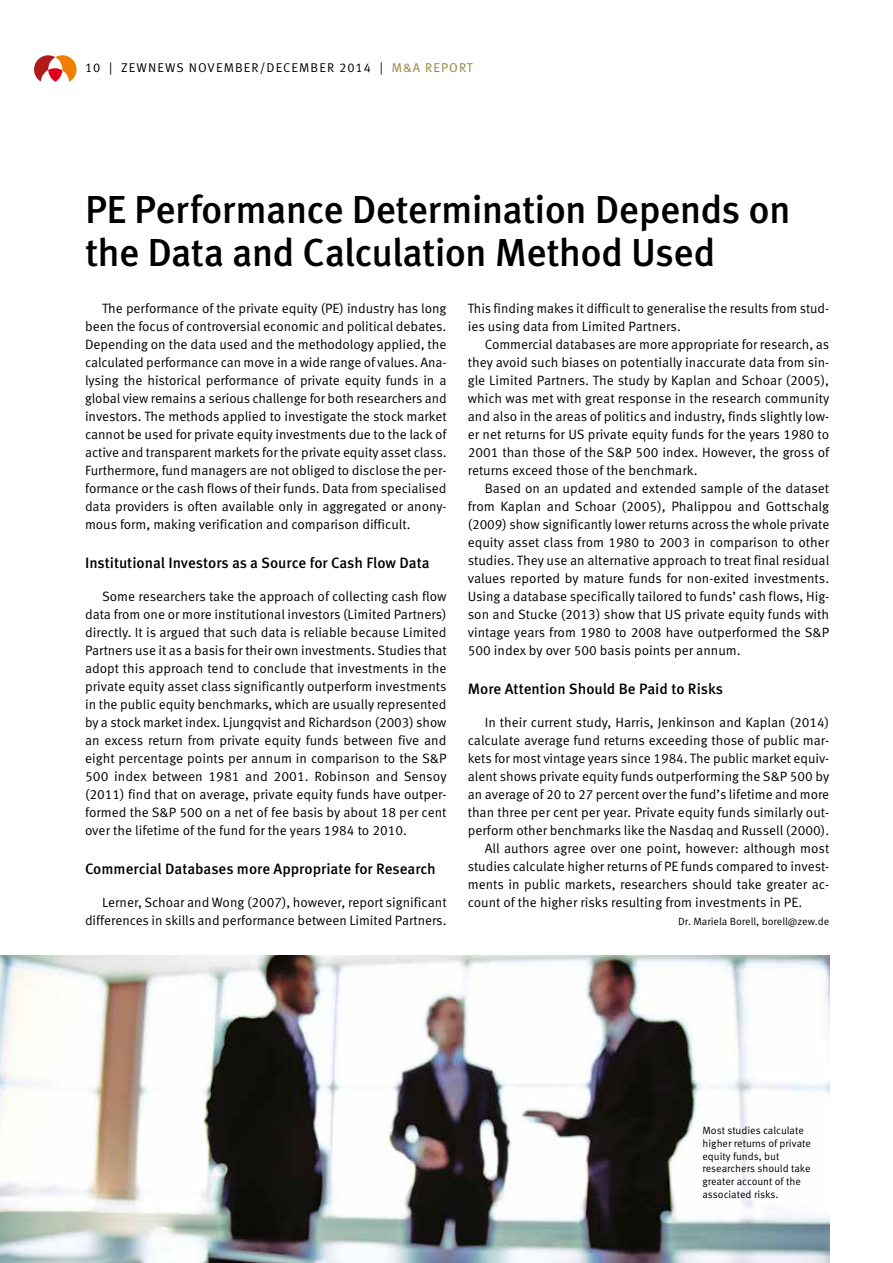
<style>
.page{position:relative;width:893px;height:1263px;background:#fff}
.page>*{position:absolute;margin:0;border:0;box-sizing:border-box;transform-origin:0 0}
.t1{font:500 39px/43.5px "Meta Pro";letter-spacing:-.02em;color:#000}
.t2{font:500 15px "Meta Pro";color:#000}
.t3{font:13.5px/18px "Meta Pro";color:#000;text-align:justify}
.t4{font:12.75px "Meta Pro";letter-spacing:.085em;color:#000}
.t5{font:10.5px/12.8px "Meta Pro";color:#000}
.s1{color:#94813a}
</style>
<div class="page">
<svg style="left:34px;top:55px;width:43px;height:27px"></svg>
<img style="left:0;top:955px;width:829px;height:308px">
<p class="t4" style="left:85px;top:60px;width:389px">10 | ZEWNEWS NOVEMBER/DECEMBER 2014 | <span class="s1">M&amp;A REPORT</span></p>
<h1 class="t1" style="left:85px;top:189px;width:707px">PE Performance Determination Depends on the Data and Calculation Method Used</h1>
<p class="t3" style="left:85px;top:300px;width:363px;text-indent:17px">The performance of the private equity (PE) industry has long been the focus of controversial economic and political debates.<br>Depending on the data used and the methodology applied, the calculated performance can move in a wide range of values. Ana&shy;lysing the historical performance of private equity funds in a global view remains a serious challenge for both researchers and investors. The methods applied to investigate the stock market cannot be used for private equity investments due to the lack of active and transparent markets for the private equity asset class.<br>Furthermore, fund managers are not obliged to disclose the per&shy;formance or the cash flows of their funds. Data from specialised data providers is often available only in aggregated or anony&shy;mous form, making verification and comparison difficult.</p>
<p class="t2" style="left:85px;top:554px;width:346px">Institutional Investors as a Source for Cash Flow Data</p>
<p class="t3" style="left:85px;top:588px;width:363px;text-indent:17px">Some researchers take the approach of collecting cash flow data from one or more institutional investors (Limited Partners) directly. It is argued that such data is reliable because Limited Partners use it as a basis for their own investments. Studies that adopt this approach tend to conclude that investments in the private equity asset class significantly outperform investments in the public equity benchmarks, which are usually represented by a stock market index. Ljungqvist and Richardson (2003) show an excess return from private equity funds between five and eight percentage points per annum in comparison to the S&amp;P 500 index between 1981 and 2001. Robinson and Sensoy (2011) find that on average, private equity funds have outper&shy;formed the S&amp;P 500 on a net of fee basis by about 18 per cent over the lifetime of the fund for the years 1984 to 2010.</p>
<p class="t2" style="left:85px;top:860px;width:352px">Commercial Databases more Appropriate for Research</p>
<p class="t3" style="left:85px;top:894px;width:363px;text-align:right">Lerner, Schoar and Wong (2007), however, report significant differences in skills and performance between Limited Partners.</p>
<p class="t3" style="left:468px;top:300px;width:363px">This finding makes it difficult to generalise the results from stud&shy;ies using data from Limited Partners.</p>
<p class="t3" style="left:468px;top:336px;width:363px;text-indent:17px">Commercial databases are more appropriate for research, as they avoid such biases on potentially inaccurate data from sin&shy;gle Limited Partners. The study by Kaplan and Schoar (2005), which was met with great response in the research community and also in the areas of politics and industry, finds slightly low&shy;er net returns for US private equity funds for the years 1980 to 2001 than those of the S&amp;P 500 index. However, the gross of returns exceed those of the benchmark.</p>
<p class="t3" style="left:468px;top:480px;width:363px;text-indent:17px">Based on an updated and extended sample of the dataset from Kaplan and Schoar (2005), Phalippou and Gottschalg (2009) show significantly lower returns across the whole private equity asset class from 1980 to 2003 in comparison to other studies. They use an alternative approach to treat final residual values reported by mature funds for non-exited investments.<br>Using a database specifically tailored to funds’ cash flows, Hig&shy;son and Stucke (2013) show that US private equity funds with vintage years from 1980 to 2008 have outperformed the S&amp;P 500 index by over 500 basis points per annum.</p>
<p class="t2" style="left:468px;top:680px;width:257px">More Attention Should Be Paid to Risks</p>
<p class="t3" style="left:485px;top:714px;width:346px">In their current study, Harris, Jenkinson and Kaplan (2014)</p>
<p class="t3" style="left:468px;top:732px;width:363px">calculate average fund returns exceeding those of public mar-</p>
<p class="t3" style="left:468px;top:750px;width:363px">kets for most vintage years since 1984. The public market equiv-</p>
<p class="t3" style="left:468px;top:768px;width:363px">alent shows private equity funds outperforming the S&amp;P 500 by</p>
<p class="t3" style="left:468px;top:786px;width:363px">an average of 20 to 27 percent over the fund’s lifetime and more</p>
<p class="t3" style="left:468px;top:804px;width:363px">than three per cent per year. Private equity funds similarly out-</p>
<p class="t3" style="left:468px;top:822px;width:363px">perform other benchmarks like the Nasdaq and Russell (2000).</p>
<p class="t3" style="left:485px;top:840px;width:346px">All authors agree over one point, however: although most</p>
<p class="t3" style="left:468px;top:858px;width:363px">studies calculate higher returns of PE funds compared to invest-</p>
<p class="t3" style="left:468px;top:876px;width:363px">ments in public markets, researchers should take greater ac-</p>
<p class="t3" style="left:468px;top:894px;width:336px">count of the higher risks resulting from investments in PE.</p>
<p class="t5" style="left:678px;top:915px;width:153px">Dr. Mariela Borell, borell@zew.de</p>
<p class="t5" style="left:702px;top:1124px;width:110px">Most studies calculate higher returns of private equity funds, but researchers should take greater account of the associated risks.</p>
</div>
